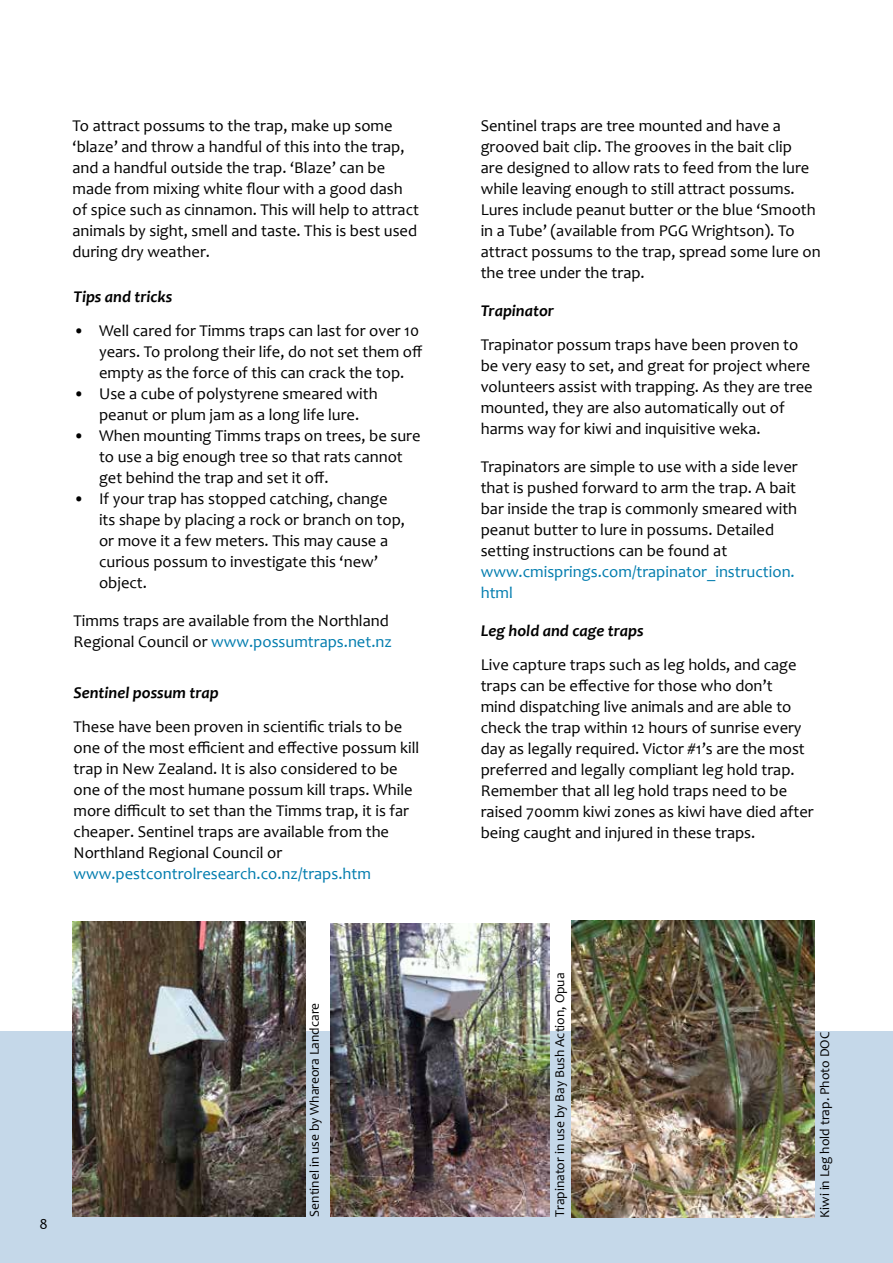
<style>
.page{position:relative;width:893px;height:1263px;background:#fff}
.page>*{position:absolute;margin:0;border:0;box-sizing:border-box;transform-origin:0 0}
.t1{font:16.5px/21px "Candara";color:#000}
.t2{font:16.5px/21px "Candara";color:#007cae}
.t3{font:italic 700 16.5px "Candara";color:#000}
.t4{font:15px "Candara";color:#000}
.t5{font:13.5px "Candara";color:#000}
.s1{color:#007cae}
</style>
<div class="page">
<div style="left:0;top:1031px;width:893px;height:232px;background:#c5d8e9"></div>
<img style="left:72px;top:921px;width:234px;height:296px">
<img style="left:330px;top:923px;width:220px;height:294px">
<img style="left:571px;top:921px;width:244px;height:296px">
<p class="t1" style="left:73px;top:115px;width:348px">To attract possums to the trap, make up some ‘blaze’ and throw a handful of this into the trap, and a handful outside the trap. ‘Blaze’ can be made from mixing white flour with a good dash of spice such as cinnamon. This will help to attract animals by sight, smell and taste. This is best used during dry weather.</p>
<p class="t3" style="left:74px;top:287px;width:100px">Tips and tricks</p>
<p class="t1" style="left:99px;top:320px;width:325px;text-indent:-25px">• Well cared for Timms traps can last for over 10 years. To prolong their life, do not set them off empty as the force of this can crack the top.</p>
<p class="t1" style="left:74px;top:383px;width:306px;text-align:center">• Use a cube of polystyrene smeared with peanut or plum jam as a long life lure.</p>
<p class="t1" style="left:99px;top:425px;width:323px;text-indent:-25px">• When mounting Timms traps on trees, be sure to use a big enough tree so that rats cannot get behind the trap and set it off.</p>
<p class="t1" style="left:99px;top:488px;width:307px;text-indent:-25px">• If your trap has stopped catching, change its shape by placing a rock or branch on top, or move it a few meters. This may cause a curious possum to investigate this ‘new’ object.</p>
<p class="t1" style="left:74px;top:610px;width:320px">Timms traps are available from the Northland<br>Regional Council or <span class="s1">www.possumtraps.net.nz</span></p>
<p class="t3" style="left:74px;top:682px;width:147px">Sentinel possum trap</p>
<p class="t1" style="left:74px;top:716px;width:347px">These have been proven in scientific trials to be one of the most efficient and effective possum kill trap in New Zealand. It is also considered to be one of the most humane possum kill traps. While more difficult to set than the Timms trap, it is far cheaper. Sentinel traps are available from the Northland Regional Council or</p>
<p class="t2" style="left:74px;top:863px;width:299px">www.pestcontrolresearch.co.nz/traps.htm</p>
<p class="t4" style="left:34px;top:1211px;width:10px">8</p>
<p class="t4" style="left:40px;top:1214px;width:10px">8</p>
<p class="t5" style="left:306px;top:1216px;width:215px;rotate:-90deg">Sentinel in use by Whareora Landcare</p>
<p class="t1" style="left:481px;top:115px;width:341px">Sentinel traps are tree mounted and have a grooved bait clip. The grooves in the bait clip<br>are designed to allow rats to feed from the lure while leaving enough to still attract possums.<br>Lures include peanut butter or the blue ‘Smooth in a Tube’ (available from PGG Wrightson). To attract possums to the trap, spread some lure on the tree under the trap.</p>
<p class="t3" style="left:481px;top:300px;width:75px">Trapinator</p>
<p class="t1" style="left:481px;top:334px;width:333px">Trapinator possum traps have been proven to be very easy to set, and great for project where volunteers assist with trapping. As they are tree mounted, they are also automatically out of harms way for kiwi and inquisitive weka.</p>
<p class="t1" style="left:481px;top:456px;width:319px">Trapinators are simple to use with a side lever that is pushed forward to arm the trap. A bait bar inside the trap is commonly smeared with peanut butter to lure in possums. Detailed setting instructions can be found at</p>
<p class="t2" style="left:481px;top:561px;width:316px">www.cmisprings.com/trapinator_instruction. html</p>
<p class="t3" style="left:481px;top:620px;width:164px">Leg hold and cage traps</p>
<p class="t1" style="left:481px;top:654px;width:335px">Live capture traps such as leg holds, and cage traps can be effective for those who don’t<br>mind dispatching live animals and are able to check the trap within 12 hours of sunrise every day as legally required. Victor #1’s are the most preferred and legally compliant leg hold trap.<br>Remember that all leg hold traps need to be raised 700mm kiwi zones as kiwi have died after being caught and injured in these traps.</p>
<p class="t5" style="left:551px;top:1216px;width:245px;rotate:-90deg">Trapinator in use by Bay Bush Action, Opua</p>
<p class="t5" style="left:816px;top:1217px;width:187px;rotate:-90deg">Kiwi in Leg hold trap. Photo DOC</p>
</div>
